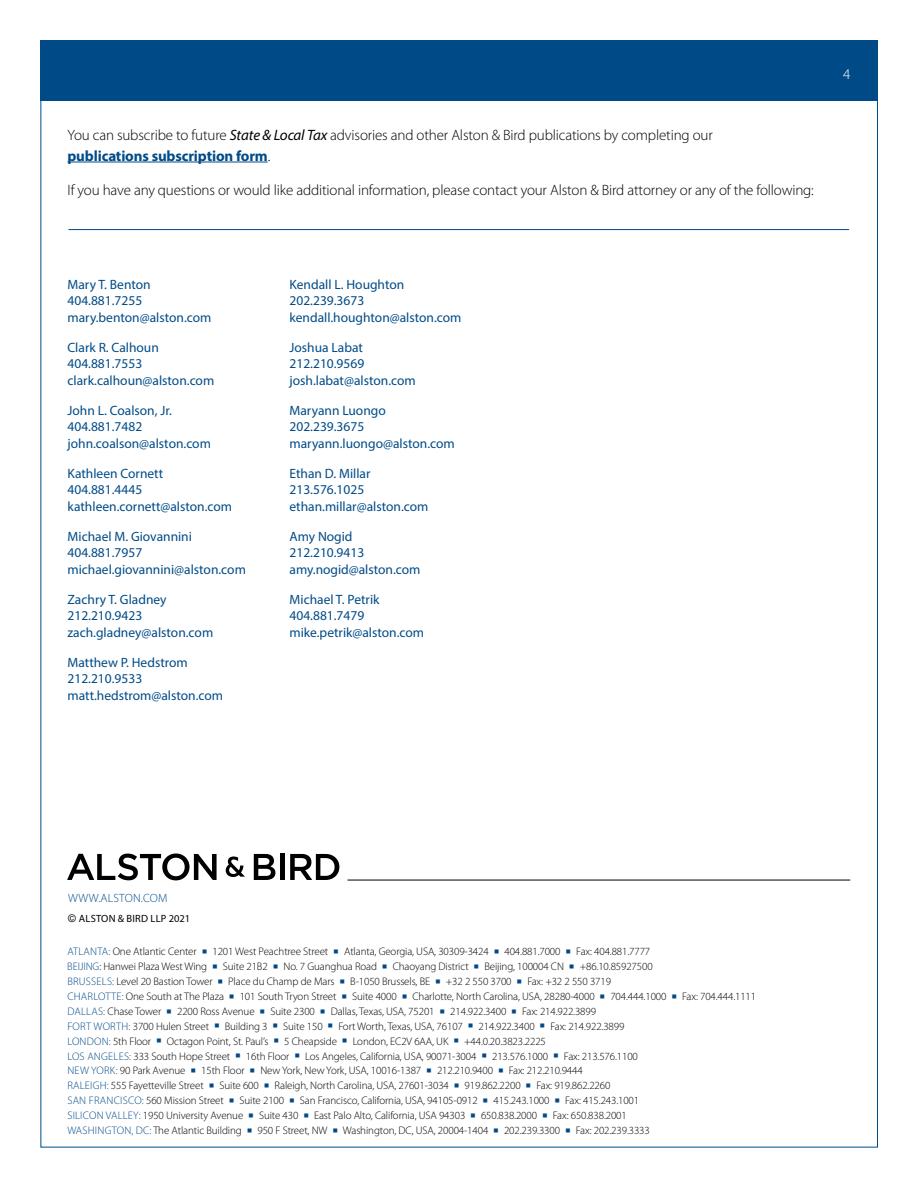
<style>
.page{position:relative;width:918px;height:1188px;background:#fff}
.page>*{position:absolute;margin:0;border:0;box-sizing:border-box;transform-origin:0 0}
.t1{font:300 15px/21px "Myriad Pro";letter-spacing:-.01em;color:#000}
.t2{font:300 15px "Myriad Pro";color:#fff}
.t3{font:13.5px/16.5px "Myriad Pro";color:#004b87}
.t4{font:300 12px "Myriad Pro";letter-spacing:.02em;color:#004b87}
.t5{font:300 10.95px/14.9px "Myriad Pro";letter-spacing:-.01em;color:#000}
.t6{font:10.5px "Myriad Pro";letter-spacing:.02em;color:#000}
.s1{font-weight:400;font-style:italic}
.s2{font-weight:700;color:#004b87}
.s3{font-family:"Arial"}
.s4{color:#004988}
.s5{color:#004b87}
</style>
<div class="page">
<div style="left:40px;top:40px;width:838px;height:61px;background:#004b87"></div>
<hr style="left:69px;top:229px;width:780px;height:1px;background:#004b87">
<hr style="left:348px;top:880px;width:502px;height:1px;background:#000">
<svg style="left:67px;top:854px;width:150px;height:26px"></svg>
<svg style="left:226px;top:856px;width:19px;height:21px"></svg>
<svg style="left:254px;top:854px;width:21px;height:26px"></svg>
<hr style="left:280px;top:854px;width:4px;height:26px;background:#000">
<svg style="left:290px;top:854px;width:49px;height:26px"></svg>
<hr style="left:67px;top:162px;width:201px;height:1px;background:#004b87">
<h1 class="t1" style="left:67px;top:124px;width:647px">You can subscribe to future <span class="s1">State &amp; Local Tax</span> advisories and other Alston &amp; Bird publications by completing our <span class="s2">publications subscription form</span>.</h1>
<h1 class="t1" style="left:67px;top:180px;width:748px">If you have any questions or would like additional information, please contact your Alston &amp; Bird attorney or any of the following:</h1>
<h1 class="t2" style="left:843px;top:66px;width:9px">4</h1>
<p class="t3" style="left:68px;top:276px;width:146px">Mary T. Benton<br>404.881.7255 mary.benton@alston.com</p>
<p class="t3" style="left:68px;top:339px;width:148px">Clark R. Calhoun<br>404.881.7553 clark.calhoun@alston.com</p>
<p class="t3" style="left:68px;top:402px;width:145px">John L. Coalson, Jr.<br>404.881.7482 john.coalson@alston.com</p>
<p class="t3" style="left:68px;top:465px;width:166px">Kathleen Cornett<br>404.881.4445 kathleen.cornett@alston.com</p>
<p class="t3" style="left:68px;top:528px;width:180px">Michael M. Giovannini<br>404.881.7957 michael.giovannini@alston.com</p>
<p class="t3" style="left:68px;top:591px;width:147px">Zachry T. Gladney<br>212.210.9423 zach.gladney@alston.com</p>
<p class="t3" style="left:68px;top:654px;width:157px">Matthew P. Hedstrom<br>212.210.9533 matt.hedstrom@alston.com</p>
<p class="t3" style="left:290px;top:276px;width:174px">Kendall L. Houghton<br>202.239.3673 kendall.houghton@alston.com</p>
<p class="t3" style="left:290px;top:339px;width:128px">Joshua Labat<br>212.210.9569 josh.labat@alston.com</p>
<p class="t3" style="left:290px;top:402px;width:167px">Maryann Luongo<br>202.239.3675 maryann.luongo@alston.com</p>
<p class="t3" style="left:290px;top:465px;width:140px">Ethan D. Millar<br>213.576.1025 ethan.millar@alston.com</p>
<p class="t3" style="left:290px;top:528px;width:133px">Amy Nogid<br>212.210.9413 amy.nogid@alston.com</p>
<p class="t3" style="left:290px;top:591px;width:136px">Michael T. Petrik<br>404.881.7479 mike.petrik@alston.com</p>
<p class="t4" style="left:68px;top:891px;width:101px">WWW.ALSTON.COM</p>
<p class="t6" style="left:68px;top:912px;width:124px"><span class="s3">©</span> ALSTON &amp; BIRD LLP 2021</p>
<p class="t5" style="left:67px;top:944px;width:690px"><span class="s4">ATLANTA:</span> One Atlantic Center <span class="s4">■</span> 1201 West Peachtree Street <span class="s4">■</span> Atlanta, Georgia, USA, 30309-3424 <span class="s4">■</span> 404.881.7000 <span class="s4">■</span> Fax: 404.881.7777<br><span class="s4">BEIJING</span>: Hanwei Plaza West Wing <span class="s4">■</span> Suite 21B2 <span class="s4">■</span> No. 7 Guanghua Road <span class="s4">■</span> Chaoyang District <span class="s4">■</span> Beijing, 100004 CN <span class="s4">■</span> +86.10.85927500<br><span class="s4">BRUSSELS:</span> Level 20 Bastion Tower <span class="s4">■</span> Place du Champ de Mars <span class="s4">■</span> B-1050 Brussels, BE <span class="s4">■</span> +32 2 550 3700 <span class="s4">■</span> Fax: +32 2 550 3719<br><span class="s4">CHARLOTTE:</span> One South at The Plaza <span class="s4">■</span> 101 South Tryon Street <span class="s4">■</span> Suite 4000 <span class="s4">■</span> Charlotte, North Carolina, USA, 28280-4000 <span class="s4">■</span> 704.444.1000 <span class="s4">■</span> Fax: 704.444.1111<br><span class="s4">DALLAS:</span> Chase Tower <span class="s5">■</span> 2200 Ross Avenue <span class="s5">■</span> Suite 2300 <span class="s5">■</span> Dallas, Texas, USA, 75201 <span class="s5">■</span> 214.922.3400 <span class="s5">■</span> Fax: 214.922.3899<br><span class="s4">FORT WORTH:</span> 3700 Hulen Street <span class="s5">■</span> Building 3 <span class="s5">■</span> Suite 150 <span class="s5">■</span> Fort Worth, Texas, USA, 76107 <span class="s5">■</span> 214.922.3400 <span class="s5">■</span> Fax: 214.922.3899<br><span class="s4">LONDON:</span> 5th Floor <span class="s5">■</span> Octagon Point, St. Paul’s <span class="s5">■</span> 5 Cheapside <span class="s5">■</span> London, EC2V 6AA, UK <span class="s5">■</span> +44.0.20.3823.2225<br><span class="s4">LOS ANGELES:</span> 333 South Hope Street <span class="s4">■</span> 16th Floor <span class="s4">■</span> Los Angeles, California, USA, 90071-3004 <span class="s4">■</span> 213.576.1000 <span class="s4">■</span> Fax: 213.576.1100<br><span class="s4">NEW YORK:</span> 90 Park Avenue <span class="s4">■</span> 15th Floor <span class="s4">■</span> New York, New York, USA, 10016-1387 <span class="s4">■</span> 212.210.9400 <span class="s4">■</span> Fax: 212.210.9444<br><span class="s4">RALEIGH:</span> 555 Fayetteville Street <span class="s4">■</span> Suite 600 <span class="s4">■</span> Raleigh, North Carolina, USA, 27601-3034 <span class="s4">■</span> 919.862.2200 <span class="s4">■</span> Fax: 919.862.2260<br><span class="s5">SAN FRANCISCO:</span> 560 Mission Street <span class="s5">■</span> Suite 2100 <span class="s5">■</span> San Francisco, California, USA, 94105-0912 <span class="s5">■</span> 415.243.1000 <span class="s5">■</span> Fax: 415.243.1001<br><span class="s4">SILICON VALLEY:</span> 1950 University Avenue <span class="s5">■</span> Suite 430 <span class="s5">■</span> East Palo Alto, California, USA 94303 <span class="s5">■</span> 650.838.2000 <span class="s5">■</span> Fax: 650.838.2001<br><span class="s4">WASHINGTON, DC:</span> The Atlantic Building <span class="s4">■</span> 950 F Street, NW <span class="s4">■</span> Washington, DC, USA, 20004-1404 <span class="s4">■</span> 202.239.3300 <span class="s4">■</span> Fax: 202.239.3333</p>
</div>
